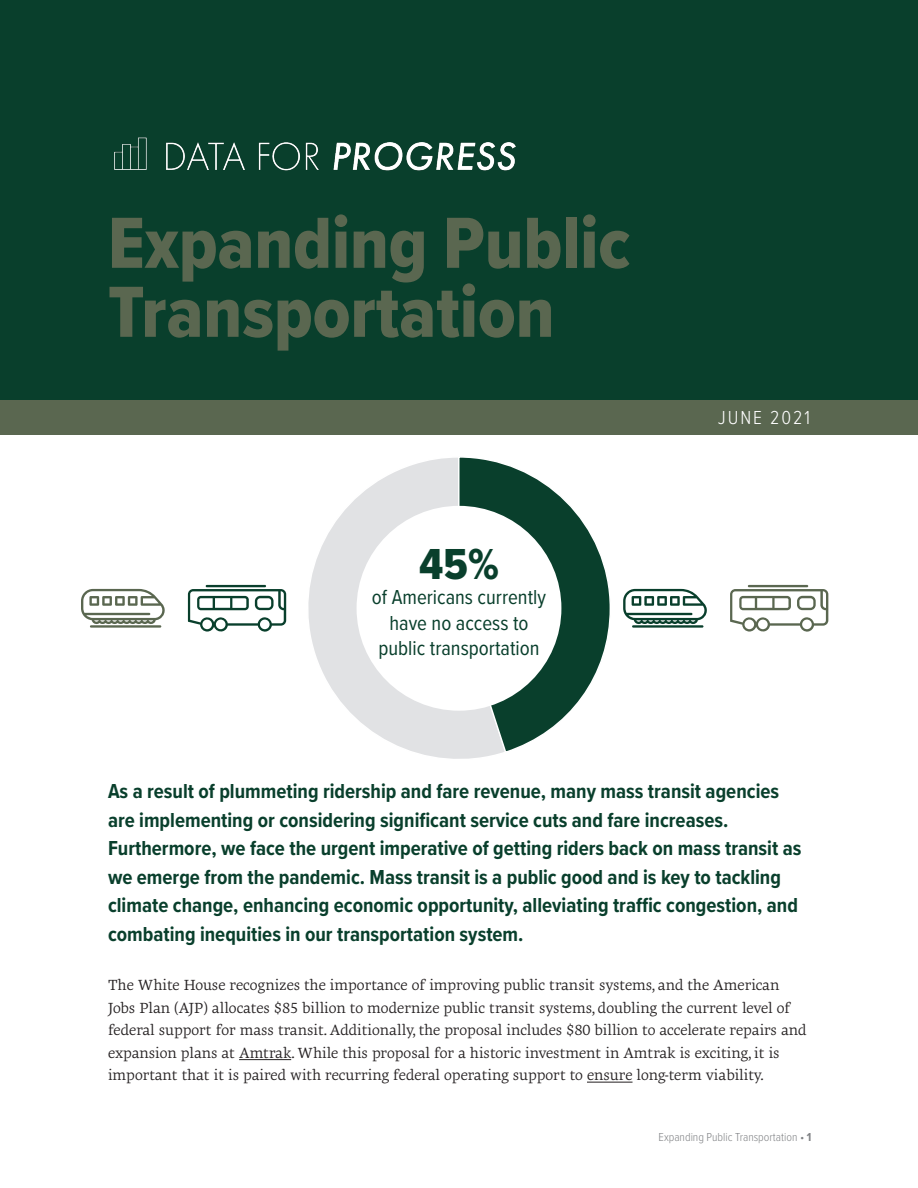
<style>
.page{position:relative;width:918px;height:1188px;background:#fff}
.page>*{position:absolute;margin:0;border:0;box-sizing:border-box;transform-origin:0 0}
.t1{font:75px/69px "Proxima Nova Cond Extrabld";color:#5a6750}
.body_copy{font:45px "Proxima Nova Cond Extrabld";color:#093f2c}
.body_copy-2{font:700 21px/28.5px "Proxima Nova Cond";color:#093f2c}
.body_copy-3{font:21px/25.5px "Proxima Nova Cond";color:#093f2c;text-align:center}
.body_copy-4{font:300 19.5px "Proxima Nova Cond";letter-spacing:.1em;color:#fff}
.body_copy-5{font:15px/22.5px "Geneo Std";color:#231f20}
.t2{font:300 12px "Proxima Nova Cond";color:#808285}
.s1{font-weight:700}
</style>
<div class="page">
<div style="left:0;top:386px;width:918px;height:49px;background:#5a6750"></div>
<div style="left:0;top:0;width:918px;height:400px;background:#093f2c"></div>
<img style="left:114px;top:137px;width:402px;height:34px">
<hr style="left:239px;top:1059px;width:52px;height:1px;background:#231f20">
<hr style="left:587px;top:1082px;width:46px;height:1px;background:#231f20">
<svg style="left:308px;top:458px;width:188px;height:301px"></svg>
<svg style="left:457px;top:457px;width:153px;height:297px"></svg>
<div style="left:357px;top:506px;width:204px;height:205px;background:#fff;border-radius:50%"></div>
<svg style="left:188px;top:589px;width:98px;height:43px"></svg>
<hr style="left:206px;top:585px;width:60px;height:2px;background:#093f2c">
<svg style="left:730px;top:589px;width:98px;height:43px"></svg>
<hr style="left:748px;top:585px;width:60px;height:2px;background:#5a6750">
<hr style="left:90px;top:625px;width:71px;height:3px;background:#5a6750">
<svg style="left:81px;top:589px;width:84px;height:35px"></svg>
<hr style="left:632px;top:625px;width:71px;height:3px;background:#093f2c">
<svg style="left:623px;top:589px;width:84px;height:35px"></svg>
<p class="t1" style="left:108px;top:207px;width:524px">Expanding Public<br>Transportation</p>
<p class="body_copy" style="left:419px;top:531px;width:81px">45%</p>
<p class="body_copy-3" style="left:372px;top:584px;width:176px">of Americans currently have no access to public transportation</p>
<p class="body_copy-4" style="left:718px;top:403px;width:93px">JUNE 2021</p>
<p class="body_copy-2" style="left:108px;top:776px;width:695px">As a result of plummeting ridership and fare revenue, many mass transit agencies are implementing or considering significant service cuts and fare increases.<br>Furthermore, we face the urgent imperative of getting riders back on mass transit as we emerge from the pandemic. Mass transit is a public good and is key to tackling climate change, enhancing economic opportunity, alleviating traffic congestion, and combating inequities in our transportation system.</p>
<p class="body_copy-5" style="left:108px;top:974px;width:700px">The White House recognizes the importance of improving public transit systems, and the American Jobs Plan (AJP) allocates $85 billion to modernize public transit systems, doubling the current level of federal support for mass transit. Additionally, the proposal includes $80 billion to accelerate repairs and expansion plans at Amtrak. While this proposal for a historic investment in Amtrak is exciting, it is important that it is paired with recurring federal operating support to ensure long-term viability.</p>
<p class="t2" style="left:659px;top:1128px;width:154px">Expanding Public Transportation • <span class="s1">1</span></p>
</div>
